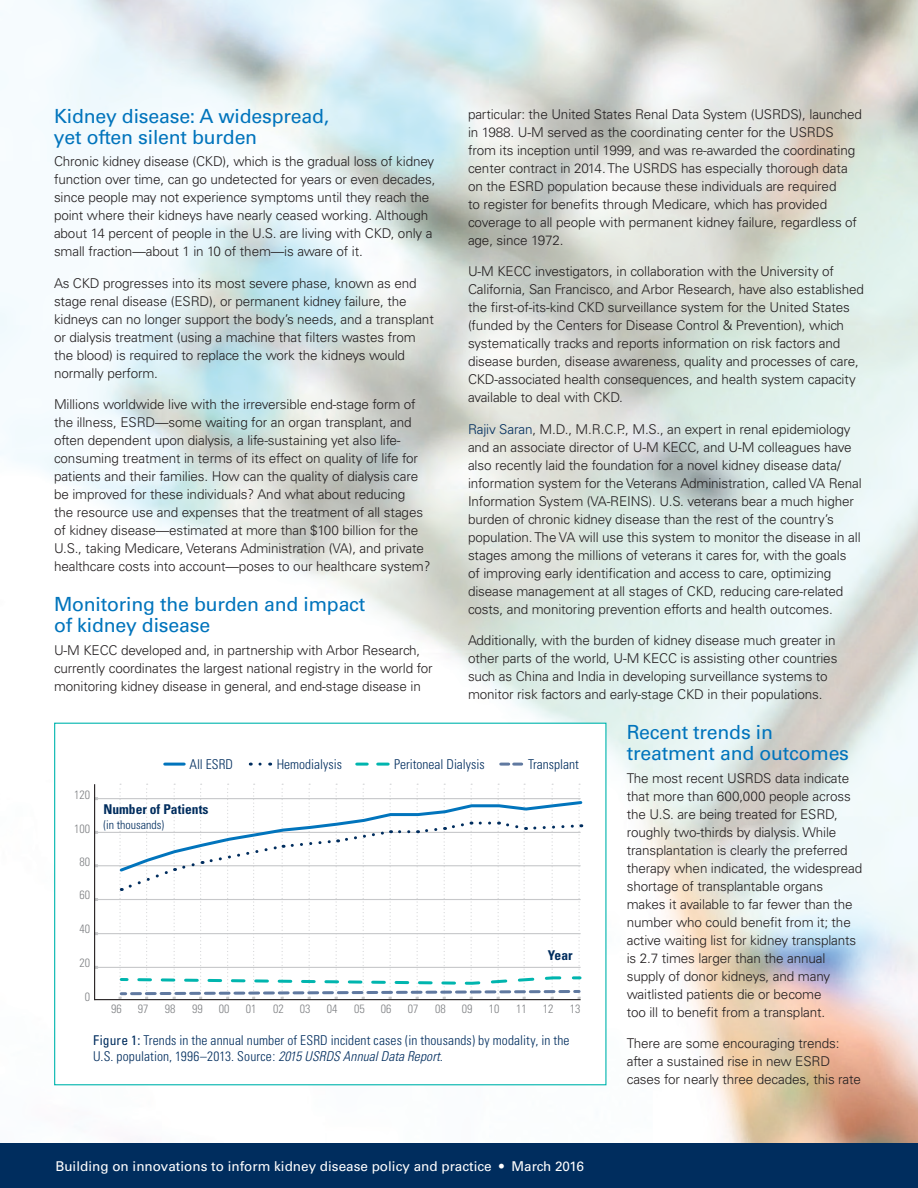
<style>
.page{position:relative;width:918px;height:1188px;background:#fff}
.page>*{position:absolute;margin:0;border:0;box-sizing:border-box;transform-origin:0 0}
.subhead{font:19.5px/21px "Univers";letter-spacing:-.01em;color:#0174bc}
.Univers_reg_9_11{font:300 13.5px/18px "Univers";letter-spacing:-.01em;color:#231f20}
.Document_Title{font:300 condensed 13.5px/16.2px "Univers";letter-spacing:.005em;color:#002d5e}
.DIN_reg_9_11{font:13.5px "Univers";color:#fff}
.Document_Title-2{font:700 condensed 13.5px "Univers";color:#002d5e}
.Document_Title-3{font:300 condensed 12px "Univers";color:#808285}
.Document_Title-4{font:300 condensed 12px "Univers";color:#002d5e}
.s1{color:#002d5e}
.s2{font-weight:400}
.s3{font-style:italic}
</style>
<div class="page">
<img style="left:0;top:0;width:918px;height:1144px">
<div style="left:0;top:1144px;width:918px;height:44px;background:#002d5e"></div>
<div style="left:54px;top:723px;width:552px;height:362px;background:#fff;border:1px solid #00b5ae"></div>
<hr style="left:95px;top:967px;width:486px;height:1px;background:#c7c8ca">
<hr style="left:95px;top:899px;width:486px;height:1px;background:#c7c8ca">
<hr style="left:95px;top:832px;width:486px;height:1px;background:#c7c8ca">
<hr style="left:95px;top:933px;width:486px;height:1px;background:#c7c8ca">
<hr style="left:95px;top:865px;width:486px;height:1px;background:#c7c8ca">
<hr style="left:95px;top:798px;width:486px;height:1px;background:#c7c8ca">
<hr style="left:95px;top:999px;width:486px;height:1px;background:#231f20">
<hr style="left:94px;top:784px;width:1px;height:216px;background:#231f20">
<svg style="left:117px;top:784px;width:467px;height:215px"></svg>
<hr style="left:165px;top:763px;width:19px;height:3px;background:#0174bc">
<svg style="left:260px;top:763px;width:11px;height:3px"></svg>
<svg style="left:357px;top:763px;width:31px;height:3px"></svg>
<svg style="left:501px;top:763px;width:21px;height:3px"></svg>
<p class="subhead" style="left:54px;top:105px;width:277px">Kidney disease: A widespread, yet often silent burden</p>
<p class="Univers_reg_9_11" style="left:54px;top:152px;width:383px">Chronic kidney disease (CKD), which is the gradual loss of kidney function over time, can go undetected for years or even decades, since people may not experience symptoms until they reach the point where their kidneys have nearly ceased working. Although about 14 percent of people in the U.S. are living with CKD, only a small fraction—about 1 in 10 of them—is aware of it.</p>
<p class="Univers_reg_9_11" style="left:54px;top:274px;width:381px">As CKD progresses into its most severe phase, known as end stage renal disease (ESRD), or permanent kidney failure, the kidneys can no longer support the body’s needs, and a transplant or dialysis treatment (using a machine that filters wastes from the blood) is required to replace the work the kidneys would normally perform.</p>
<p class="Univers_reg_9_11" style="left:54px;top:395px;width:378px">Millions worldwide live with the irreversible end-stage form of the illness, ESRD—some waiting for an organ transplant, and often dependent upon dialysis, a life-sustaining yet also life&shy;consuming treatment in terms of its effect on quality of life for patients and their families. How can the quality of dialysis care be improved for these individuals? And what about reducing<br>the resource use and expenses that the treatment of all stages of kidney disease—estimated at more than $100 billion for the U.S., taking Medicare, Veterans Administration (VA), and private healthcare costs into account—poses to our healthcare system?</p>
<p class="subhead" style="left:54px;top:594px;width:313px">Monitoring the burden and impact of kidney disease</p>
<p class="Univers_reg_9_11" style="left:54px;top:641px;width:380px">U-M KECC developed and, in partnership with Arbor Research, currently coordinates the largest national registry in the world for monitoring kidney disease in general, and end-stage disease in</p>
<p class="Univers_reg_9_11" style="left:468px;top:105px;width:395px">particular: the United States Renal Data System (USRDS), launched in 1988. U-M served as the coordinating center for the USRDS from its inception until 1999, and was re-awarded the coordinating center contract in 2014. The USRDS has especially thorough data on the ESRD population because these individuals are required<br>to register for benefits through Medicare, which has provided coverage to all people with permanent kidney failure, regardless of age, since 1972.</p>
<p class="Univers_reg_9_11" style="left:468px;top:262px;width:397px">U-M KECC investigators, in collaboration with the University of California, San Francisco, and Arbor Research, have also established the first-of-its-kind CKD surveillance system for the United States (funded by the Centers for Disease Control &amp; Prevention), which systematically tracks and reports information on risk factors and disease burden, disease awareness, quality and processes of care, CKD-associated health consequences, and health system capacity available to deal with CKD.</p>
<p class="Univers_reg_9_11" style="left:468px;top:420px;width:395px"><span class="s1">Rajiv Saran</span>, M.D., M.R.C.P., M.S., an expert in renal epidemiology and an associate director of U-M KECC, and U-M colleagues have also recently laid the foundation for a novel kidney disease data/ information system for the Veterans Administration, called VA Renal Information System (VA-REINS). U.S. veterans bear a much higher burden of chronic kidney disease than the rest of the country’s population. The VA will use this system to monitor the disease in all stages among the millions of veterans it cares for, with the goals of improving early identification and access to care, optimizing disease management at all stages of CKD, reducing care-related costs, and monitoring prevention efforts and health outcomes.</p>
<p class="Univers_reg_9_11" style="left:468px;top:631px;width:371px">Additionally, with the burden of kidney disease much greater in other parts of the world, U-M KECC is assisting other countries such as China and India in developing surveillance systems to monitor risk factors and early-stage CKD in their populations.</p>
<p class="subhead" style="left:627px;top:722px;width:224px">Recent trends in treatment and outcomes</p>
<p class="Univers_reg_9_11" style="left:627px;top:769px;width:237px">The most recent USRDS data indicate that more than 600,000 people across the U.S. are being treated for ESRD, roughly two-thirds by dialysis. While transplantation is clearly the preferred therapy when indicated, the widespread shortage of transplantable organs makes it available to far fewer than the number who could benefit from it; the active waiting list for kidney transplants is 2.7 times larger than the annual supply of donor kidneys, and many waitlisted patients die or become<br>too ill to benefit from a transplant.</p>
<p class="Univers_reg_9_11" style="left:627px;top:1034px;width:236px">There are some encouraging trends: after a sustained rise in new ESRD cases for nearly three decades, this rate</p>
<p class="Document_Title" style="left:189px;top:757px;width:45px">All ESRD</p>
<p class="Document_Title" style="left:277px;top:757px;width:67px">Hemodialysis</p>
<p class="Document_Title" style="left:394px;top:756px;width:92px">Peritoneal Dialysis</p>
<p class="Document_Title" style="left:528px;top:757px;width:52px">Transplant</p>
<p class="Document_Title-3" style="left:74px;top:787px;width:17px">120</p>
<p class="Document_Title-2" style="left:103px;top:801px;width:107px">Number of Patients</p>
<p class="Document_Title-4" style="left:103px;top:817px;width:62px">(in thousands)</p>
<p class="Document_Title-3" style="left:74px;top:821px;width:17px">100</p>
<p class="Document_Title-3" style="left:79px;top:855px;width:12px">80</p>
<p class="Document_Title-3" style="left:79px;top:887px;width:12px">60</p>
<p class="Document_Title-3" style="left:79px;top:922px;width:12px">40</p>
<p class="Document_Title-2" style="left:548px;top:947px;width:26px">Year</p>
<p class="Document_Title-3" style="left:79px;top:955px;width:12px">20</p>
<p class="Document_Title-3" style="left:85px;top:989px;width:7px">0</p>
<p class="Document_Title-3" style="left:111px;top:1002px;width:12px">96</p>
<p class="Document_Title-3" style="left:138px;top:1002px;width:12px">97</p>
<p class="Document_Title-3" style="left:165px;top:1002px;width:12px">98</p>
<p class="Document_Title-3" style="left:192px;top:1002px;width:12px">99</p>
<p class="Document_Title-3" style="left:219px;top:1002px;width:12px">00</p>
<p class="Document_Title-3" style="left:246px;top:1002px;width:12px">01</p>
<p class="Document_Title-3" style="left:273px;top:1002px;width:12px">02</p>
<p class="Document_Title-3" style="left:300px;top:1002px;width:12px">03</p>
<p class="Document_Title-3" style="left:327px;top:1002px;width:12px">04</p>
<p class="Document_Title-3" style="left:354px;top:1002px;width:12px">05</p>
<p class="Document_Title-3" style="left:381px;top:1002px;width:12px">06</p>
<p class="Document_Title-3" style="left:408px;top:1002px;width:12px">07</p>
<p class="Document_Title-3" style="left:435px;top:1002px;width:12px">08</p>
<p class="Document_Title-3" style="left:462px;top:1002px;width:12px">09</p>
<p class="Document_Title-3" style="left:489px;top:1002px;width:12px">10</p>
<p class="Document_Title-3" style="left:516px;top:1002px;width:12px">11</p>
<p class="Document_Title-3" style="left:543px;top:1002px;width:12px">12</p>
<p class="Document_Title-3" style="left:570px;top:1002px;width:12px">13</p>
<p class="Document_Title" style="left:93px;top:1032px;width:478px"><span class="s2">Figure 1:</span> Trends in the annual number of ESRD incident cases (in thousands) by modality, in the<br>U.S. population, 1996–2013. Source: <span class="s3">2015 USRDS Annual Data Report.</span></p>
<p class="DIN_reg_9_11" style="left:55px;top:1158px;width:530px">Building on innovations to inform kidney disease policy and practice • March 2016</p>
</div>
